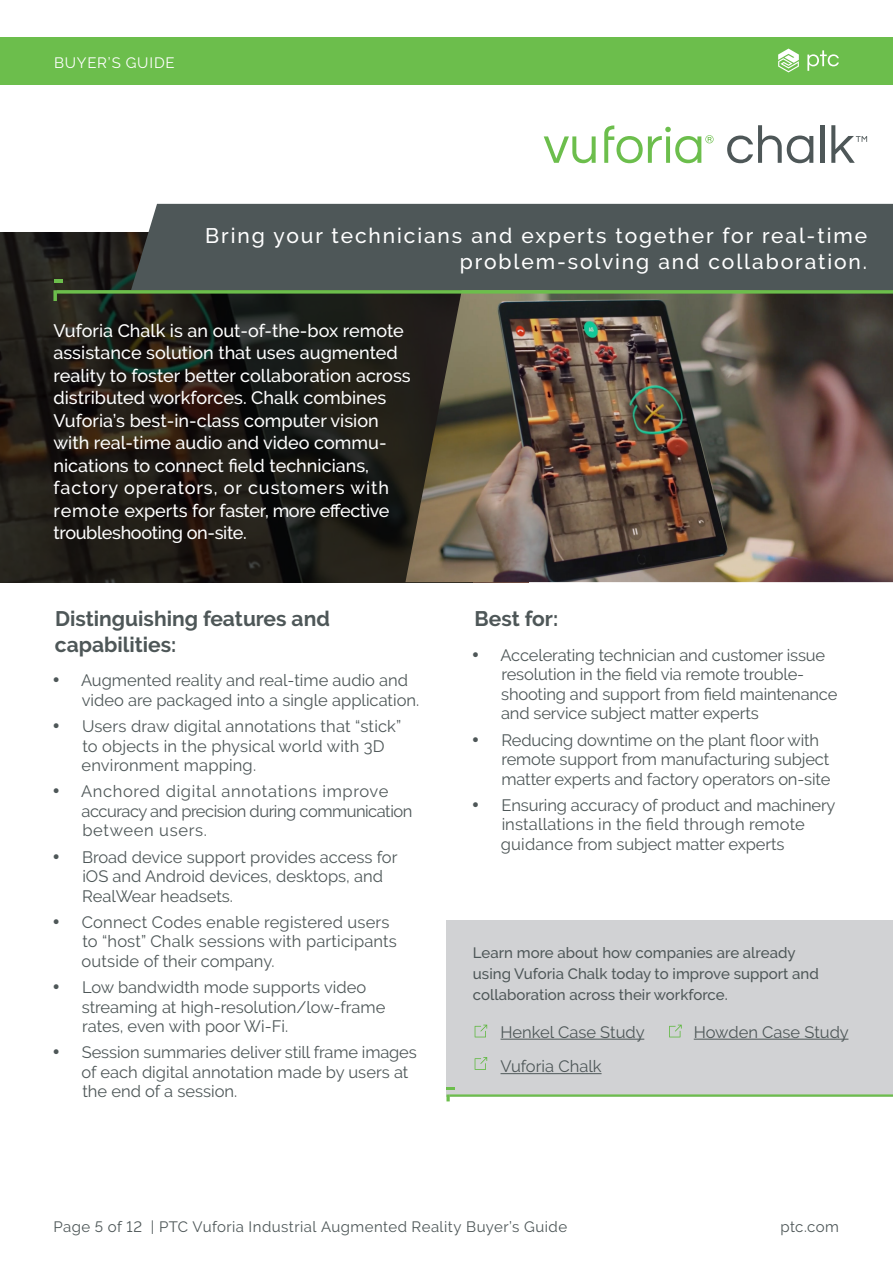
<style>
.page{position:relative;width:893px;height:1263px;background:#fff}
.page>*{position:absolute;margin:0;border:0;box-sizing:border-box;transform-origin:0 0}
.t1{font:500 21px/25.5px "Raleway";letter-spacing:.09em;color:#fff;text-align:right}
.t2{font:700 21px/25.5px "PTC Raleway";color:#4e5758}
.List_Paragraph{font:700 21px "Raleway";color:#4e5758}
.t3{font:500 18px/22.5px "Raleway";color:#fff}
.List_Paragraph-2{font:16.5px/19.5px "Raleway";color:#4e5758}
.List_Paragraph-3{font:16.5px/19.5px "Raleway";letter-spacing:.02em;color:#4e5758}
.t4{font:500 15px/21px "PTC Raleway";color:#4e5758}
.t5{font:15px "PTC Raleway";letter-spacing:.03em;color:#4e5758}
._4__Text_Body{font:15px "Raleway";letter-spacing:.055em;color:#fff}
.t6{font:15px "Raleway";letter-spacing:.02em;color:#4e5758}
</style>
<div class="page">
<svg style="left:0;top:232px;width:405px;height:350px;background:#1d1b15"></svg>
<div style="left:0;top:37px;width:893px;height:48px;background:#6cbe4c"></div>
<svg style="left:778px;top:49px;width:21px;height:23px"></svg>
<svg style="left:807px;top:50px;width:32px;height:21px"></svg>
<img style="left:405px;top:301px;width:488px;height:281px">
<div style="left:131px;top:204px;width:762px;height:86px;background:#4e5758"></div>
<svg style="left:544px;top:136px;width:52px;height:27px"></svg>
<svg style="left:604px;top:125px;width:109px;height:38px"></svg>
<svg style="left:727px;top:125px;width:86px;height:38px"></svg>
<hr style="left:820px;top:125px;width:4px;height:38px;background:#4e5758">
<svg style="left:831px;top:125px;width:36px;height:38px"></svg>
<svg style="left:53px;top:290px;width:840px;height:11px;background:#4c663a"></svg>
<svg style="left:54px;top:279px;width:8px;height:3px"></svg>
<div style="left:446px;top:920px;width:447px;height:177px;background:#d1d2d4"></div>
<hr style="left:500px;top:1039px;width:144px;height:1px;background:#4e5758">
<hr style="left:694px;top:1039px;width:154px;height:1px;background:#4e5758">
<hr style="left:500px;top:1073px;width:102px;height:1px;background:#4e5758">
<svg style="left:446px;top:1087px;width:447px;height:14px"></svg>
<svg style="left:475px;top:1025px;width:12px;height:12px"></svg>
<svg style="left:475px;top:1057px;width:12px;height:13px"></svg>
<svg style="left:669px;top:1025px;width:13px;height:12px"></svg>
<p class="_4__Text_Body" style="left:54px;top:54px;width:122px">BUYER’S GUIDE</p>
<p class="t1" style="left:205px;top:223px;width:663px">Bring your technicians and experts together for real-time problem-solving and collaboration.</p>
<p class="t3" style="left:53px;top:319px;width:359px">Vuforia Chalk is an out-of-the-box remote assistance solution that uses augmented reality to foster better collaboration across distributed workforces. Chalk combines Vuforia’s best-in-class computer vision with real-time audio and video commu&shy;nications to connect field technicians, factory operators, or customers with remote experts for faster, more effective troubleshooting on-site.</p>
<p class="t2" style="left:55px;top:606px;width:277px">Distinguishing features and capabilities:</p>
<p class="List_Paragraph-2" style="left:82px;top:671px;width:339px;text-indent:-29px">• Augmented reality and real-time audio and video are packaged into a single application.</p>
<p class="List_Paragraph-2" style="left:81px;top:716px;width:321px;text-indent:-29px">• Users draw digital annotations that “stick” to objects in the physical world with 3D environment mapping.</p>
<p class="List_Paragraph-3" style="left:82px;top:782px;width:332px;text-indent:-29px">• Anchored digital annotations improve accuracy and precision during communication between users.</p>
<p class="List_Paragraph-2" style="left:82px;top:847px;width:317px;text-indent:-30px">• Broad device support provides access for iOS and Android devices, desktops, and<br>RealWear headsets.</p>
<p class="List_Paragraph-2" style="left:81px;top:912px;width:317px;text-indent:-29px">• Connect Codes enable registered users to “host” Chalk sessions with participants outside of their company.</p>
<p class="List_Paragraph-2" style="left:82px;top:977px;width:305px;text-indent:-29px">• Low bandwidth mode supports video streaming at high-resolution/low-frame rates, even with poor Wi-Fi.</p>
<p class="List_Paragraph-2" style="left:81px;top:1043px;width:337px;text-indent:-29px">• Session summaries deliver still frame images of each digital annotation made by users at the end of a session.</p>
<p class="List_Paragraph" style="left:474px;top:607px;width:85px">Best for:</p>
<p class="List_Paragraph-2" style="left:501px;top:645px;width:338px;text-indent:-29px">• Accelerating technician and customer issue resolution in the field via remote trouble&shy;shooting and support from field maintenance and service subject matter experts</p>
<p class="List_Paragraph-2" style="left:502px;top:730px;width:330px;text-indent:-30px">• Reducing downtime on the plant floor with remote support from manufacturing subject matter experts and factory operators on-site</p>
<p class="List_Paragraph-2" style="left:501px;top:795px;width:336px;text-indent:-29px">• Ensuring accuracy of product and machinery installations in the field through remote guidance from subject matter experts</p>
<p class="t4" style="left:473px;top:942px;width:347px">Learn more about how companies are already using Vuforia Chalk today to improve support and collaboration across their workforce.</p>
<p class="List_Paragraph-2" style="left:500px;top:1022px;width:146px">Henkel Case Study</p>
<p class="List_Paragraph-2" style="left:694px;top:1022px;width:157px">Howden Case Study</p>
<p class="List_Paragraph-2" style="left:500px;top:1057px;width:103px">Vuforia Chalk</p>
<p class="t5" style="left:53px;top:1217px;width:515px">Page 5 of 12 | PTC Vuforia Industrial Augmented Reality Buyer’s Guide</p>
<p class="t6" style="left:780px;top:1217px;width:60px">ptc.com</p>
</div>
